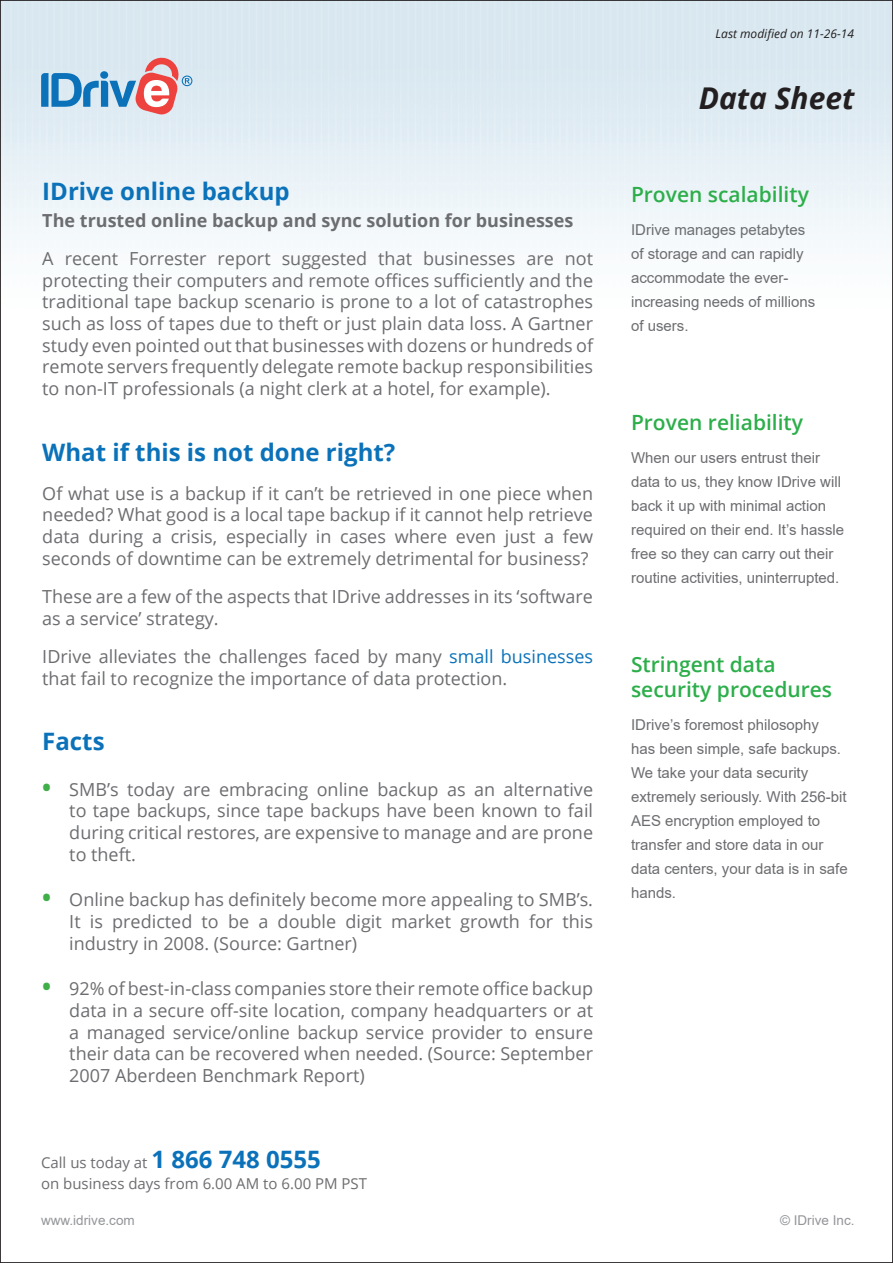
<style>
.page{position:relative;width:893px;height:1263px;background:#fff}
.page>*{position:absolute;margin:0;border:0;box-sizing:border-box;transform-origin:0 0}
.t1{font:italic 700 30px "Open Sans";color:#231f20}
.t2{font:700 24px "Open Sans";color:#0b72ba}
.t3{font:600 21px/25.2px "Open Sans";color:#2cae4a}
.t4{font:18px/21.6px "Open Sans";color:#6c6d70;text-align:justify}
.t5{font:700 18px "Open Sans";color:#6c6d70}
.t6{font:15px/24px "Arial";color:#6c6d70}
.t7{font:15px/21px "Open Sans";color:#6c6d70}
.t8{font:13.5px "Arial";color:#939598}
.t9{font:italic 12px "Open Sans";color:#231f20}
.s1{color:#0b72ba}
.s2{font-weight:700;font-size:24px;color:#40ae49}
.s3{font-weight:700;font-size:24px;color:#0b72ba}
</style>
<div class="page">
<svg style="left:41px;top:57px;width:151px;height:58px;background:#b7bcce"></svg>
<h2 class="t2" style="left:42px;top:174px;width:249px">IDrive online backup</h2>
<p class="t5" style="left:42px;top:207px;width:533px">The trusted online backup and sync solution for businesses</p>
<p class="t4" style="left:42px;top:247px;width:552px">A recent Forrester report suggested that businesses are not protecting their computers and remote offices sufficiently and the traditional tape backup scenario is prone to a lot of catastrophes such as loss of tapes due to theft or just plain data loss. A Gartner study even pointed out that businesses with dozens or hundreds of remote servers frequently delegate remote backup responsibilities to non-IT professionals (a night clerk at a hotel, for example).</p>
<h2 class="t2" style="left:42px;top:435px;width:355px">What if this is not done right?</h2>
<p class="t4" style="left:42px;top:482px;width:552px">Of what use is a backup if it can’t be retrieved in one piece when needed? What good is a local tape backup if it cannot help retrieve data during a crisis, especially in cases where even just a few seconds of downtime can be extremely detrimental for business?</p>
<p class="t4" style="left:42px;top:585px;width:552px">These are a few of the aspects that IDrive addresses in its ‘software as a service’ strategy.</p>
<p class="t4" style="left:42px;top:645px;width:552px">IDrive alleviates the challenges faced by many <span class="s1">small businesses </span>that fail to recognize the importance of data protection.</p>
<h2 class="t2" style="left:42px;top:724px;width:64px">Facts</h2>
<p class="t4" style="left:69px;top:778px;width:525px;text-indent:-27px"><span class="s2">•</span> SMB’s today are embracing online backup as an alternative to tape backups, since tape backups have been known to fail during critical restores, are expensive to manage and are prone to theft.</p>
<p class="t4" style="left:69px;top:889px;width:525px;text-indent:-27px"><span class="s2">•</span> Online backup has definitely become more appealing to SMB’s.<br>It is predicted to be a double digit market growth for this industry in 2008. (Source: Gartner)</p>
<p class="t4" style="left:69px;top:978px;width:525px;text-indent:-27px"><span class="s2">•</span> 92% of best-in-class companies store their remote office backup data in a secure off-site location, company headquarters or at a managed service/online backup service provider to ensure their data can be recovered when needed. (Source: September 2007 Aberdeen Benchmark Report)</p>
<p class="t7" style="left:41px;top:1151px;width:328px">Call us today at <span class="s3">1 866 748 0555<br></span>on business days from 6.00 AM to 6.00 PM PST</p>
<p class="t8" style="left:41px;top:1211px;width:95px">www.idrive.com</p>
<p class="t9" style="left:716px;top:26px;width:140px">Last modified on 11-26-14</p>
<h1 class="t1" style="left:699px;top:77px;width:157px">Data Sheet</h1>
<p class="t3" style="left:631px;top:181px;width:179px">Proven scalability</p>
<p class="t6" style="left:631px;top:217px;width:186px">IDrive manages petabytes of storage and can rapidly accommodate the ever&shy;increasing needs of millions of users.</p>
<p class="t3" style="left:631px;top:410px;width:174px">Proven reliability</p>
<p class="t6" style="left:631px;top:446px;width:215px">When our users entrust their data to us, they know IDrive will back it up with minimal action required on their end. It’s hassle free so they can carry out their routine activities, uninterrupted.</p>
<p class="t3" style="left:631px;top:651px;width:203px">Stringent data security procedures</p>
<p class="t6" style="left:631px;top:712px;width:218px">IDrive’s foremost philosophy<br>has been simple, safe backups.<br>We take your data security extremely seriously. With 256-bit<br>AES encryption employed to transfer and store data in our data centers, your data is in safe hands.</p>
<p class="t8" style="left:780px;top:1211px;width:76px">© IDrive Inc.</p>
</div>
